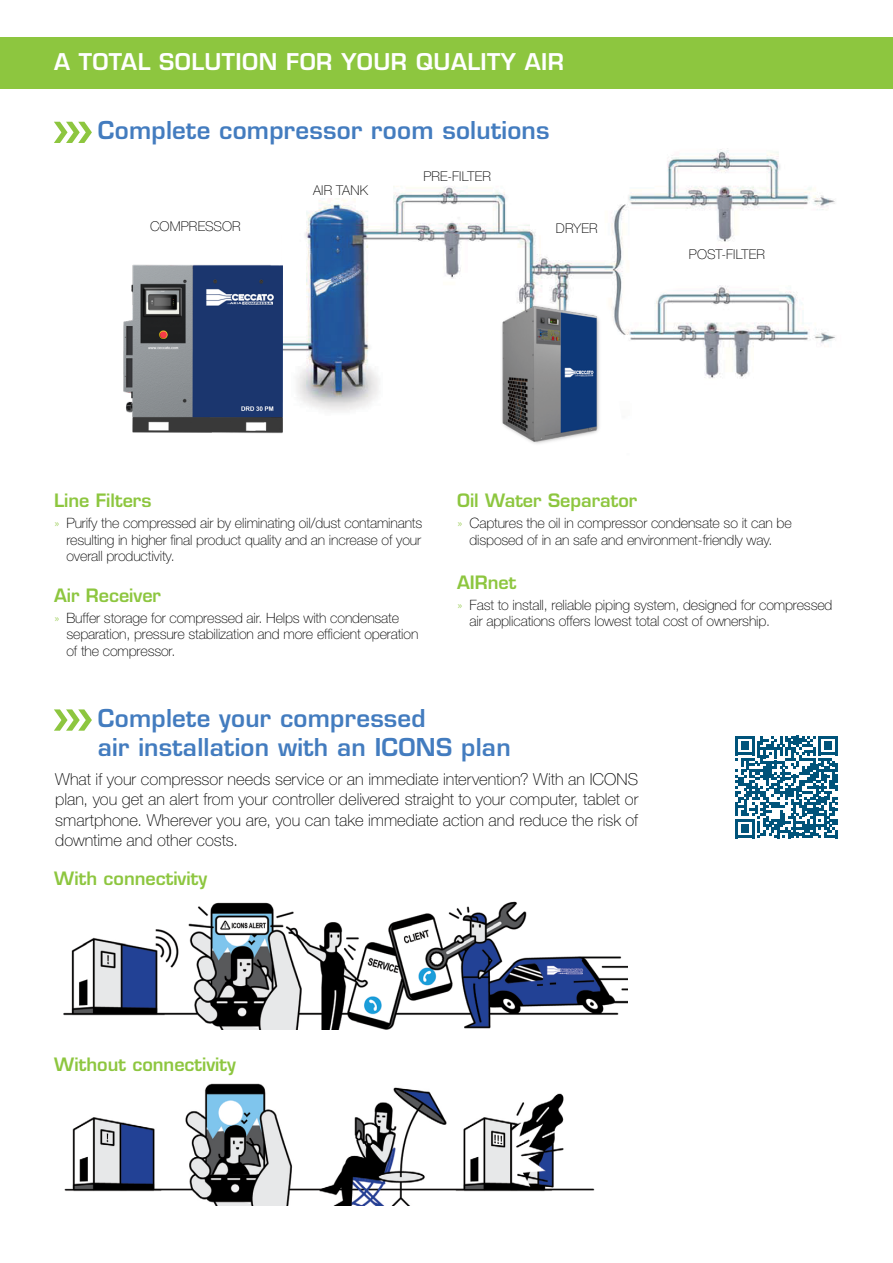
<style>
.page{position:relative;width:893px;height:1263px;background:#fff}
.page>*{position:absolute;margin:0;border:0;box-sizing:border-box;transform-origin:0 0}
.t1{font:600 24px/28.8px "Eurostile LT Std";letter-spacing:.01em;color:#437cbf}
.t2{font:600 22.5px "Eurostile LT Std";letter-spacing:.02em;color:#fff}
.t3{font:600 18px "Eurostile LT Std";color:#8dc63f}
.t4{font:100 16.5px/20.2px "Helvetica Neue LT Std";color:#000;text-align:justify}
.t5{font:100 14.25px/16.5px "Helvetica Neue LT Std";letter-spacing:-.01em;color:#000}
.t6{font:100 13.5px "Helvetica Neue LT Std";letter-spacing:.01em;color:#000}
.s1{color:#8dc63f}
</style>
<div class="page">
<div style="left:0;top:37px;width:893px;height:51px;background:#8dc63f"></div>
<img style="left:282px;top:148px;width:553px;height:285px">
<img style="left:488px;top:305px;width:124px;height:139px">
<svg style="left:54px;top:122px;width:38px;height:21px"></svg>
<svg style="left:54px;top:709px;width:38px;height:22px"></svg>
<img style="left:63px;top:901px;width:564px;height:128px">
<img style="left:64px;top:1083px;width:531px;height:123px">
<svg style="left:735px;top:736px;width:103px;height:102px"></svg>
<img style="left:123px;top:264px;width:159px;height:170px">
<h2 class="t2" style="left:54px;top:47px;width:512px">A TOTAL SOLUTION FOR YOUR QUALITY AIR</h2>
<h1 class="t1" style="left:98px;top:116px;width:453px">Complete compressor room solutions</h1>
<p class="t6" style="left:150px;top:219px;width:92px">COMPRESSOR</p>
<p class="t6" style="left:313px;top:183px;width:56px">AIR TANK</p>
<p class="t6" style="left:423px;top:169px;width:69px">PRE-FILTER</p>
<p class="t6" style="left:556px;top:220px;width:43px">DRYER</p>
<p class="t6" style="left:689px;top:246px;width:77px">POST-FILTER</p>
<p class="t3" style="left:54px;top:489px;width:99px">Line Filters</p>
<p class="t5" style="left:66px;top:515px;width:357px;text-align:justify;text-indent:-12px"><span class="s1">»</span> Purify the compressed air by eliminating oil/dust contaminants resulting in higher final product quality and an increase of your overall productivity.</p>
<p class="t3" style="left:54px;top:584px;width:109px">Air Receiver</p>
<p class="t5" style="left:66px;top:610px;width:354px;text-indent:-12px"><span class="s1">»</span> Buffer storage for compressed air. Helps with condensate separation, pressure stabilization and more efficient operation of the compressor.</p>
<p class="t3" style="left:457px;top:489px;width:182px">Oil Water Separator</p>
<p class="t5" style="left:457px;top:515px;width:336px;text-align:center"><span class="s1">»</span> Captures the oil in compressor condensate so it can be disposed of in an safe and environment-friendly way.</p>
<p class="t3" style="left:457px;top:571px;width:61px">AIRnet</p>
<p class="t5" style="left:469px;top:596px;width:365px;text-indent:-12px"><span class="s1">»</span> Fast to install, reliable piping system, designed for compressed air applications offers lowest total cost of ownership.</p>
<h1 class="t1" style="left:98px;top:704px;width:414px">Complete your compressed<br>air installation with an ICONS plan</h1>
<p class="t4" style="left:55px;top:769px;width:585px">What if your compressor needs service or an immediate intervention? With an ICONS plan, you get an alert from your controller delivered straight to your computer, tablet or smartphone. Wherever you are, you can take immediate action and reduce the risk of downtime and other costs.</p>
<p class="t3" style="left:54px;top:867px;width:155px">With connectivity</p>
<p class="t3" style="left:54px;top:1053px;width:183px">Without connectivity</p>
</div>
